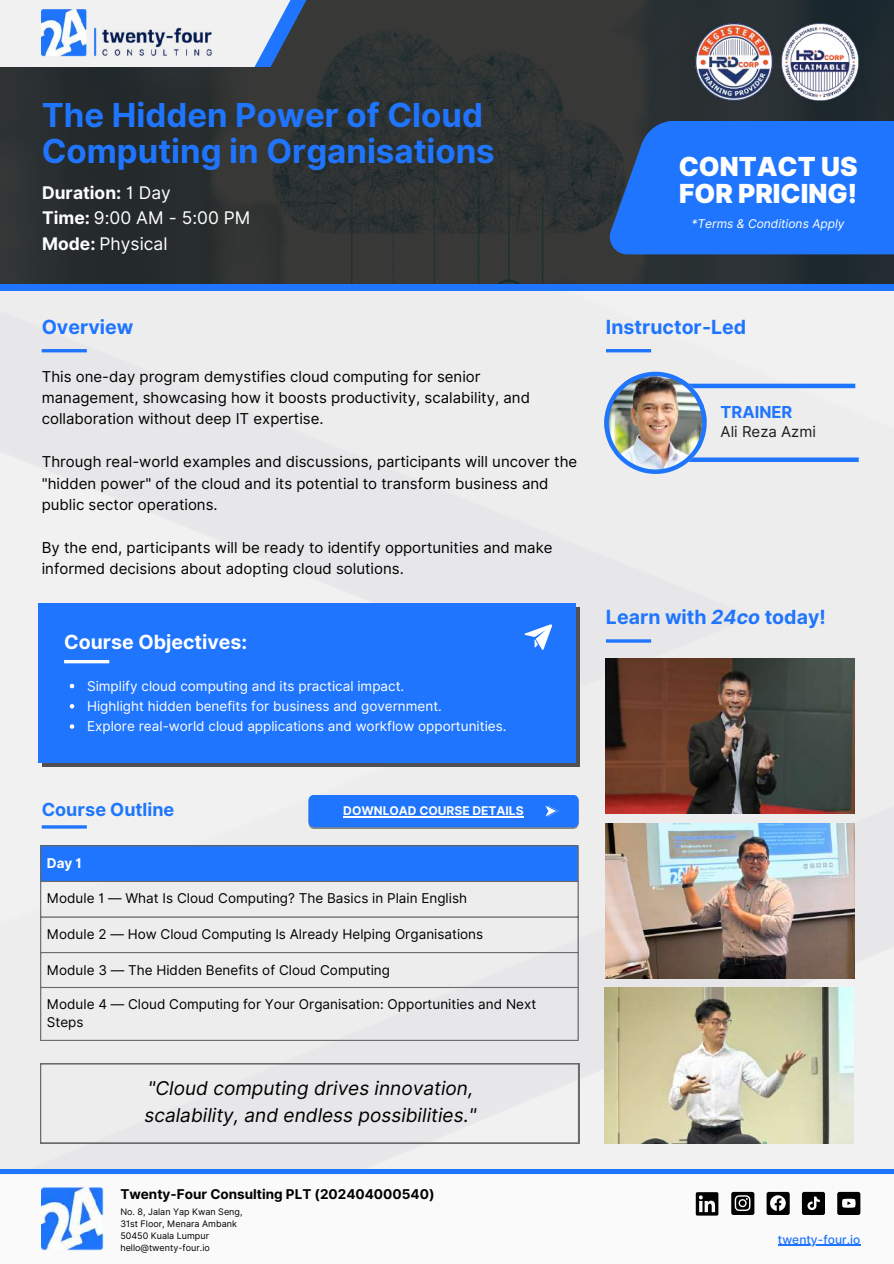
<style>
.page{position:relative;width:894px;height:1264px;background:#fff}
.page>*{position:absolute;margin:0;border:0;box-sizing:border-box;transform-origin:0 0}
.t1{font:700 33px/36px "Inter";color:#1f75fe}
.t2{font:900 26.25px/27px "Inter";color:#fff}
.t3{font:700 19.5px "Inter";color:#1f75fe}
.t4{font:700 19.5px "Inter";color:#fff}
.t5{font:italic 19.05px/27.2px "Inter";color:#000}
.t6{font:700 18px "Inter";color:#1f75fe}
.t7{font:17.4px/25.8px "Inter";color:#fff}
.t8{font:700 16.5px "Inter";color:#1f75fe}
.t9{font:15px/21.3px "Inter";color:#000}
.t10{font:15px "Inter";color:#1c1c1a}
.t11{font:13.5px/18px "Inter";color:#000}
.t12{font:13.5px/20.2px "Inter";color:#fff}
.t13{font:700 13.5px "Inter";color:#000}
.t14{font:700 13.5px "Inter";color:#fff}
.t15{font:italic 12px "Inter";color:#fff}
.t16{font:700 12px "Inter";color:#fff}
.t17{font:500 12px "Inter";color:#1f75fe}
.t18{font:9px/12px "Inter";color:#000}
.s1{font-weight:700}
.s2{font-style:italic}
</style>
<div class="page">
<div style="left:0;top:290px;width:893px;height:879px;background:#ededed"></div>
<div style="left:40px;top:845px;width:538px;height:36px;background:#1f75fe"></div>
<hr style="left:40px;top:846px;width:1px;height:193px;background:#6b6b6b">
<hr style="left:577px;top:846px;width:1px;height:193px;background:#6b6b6b">
<hr style="left:40px;top:845px;width:538px;height:1px;background:#6b6b6b">
<hr style="left:40px;top:880px;width:538px;height:2px;background:#6b6b6b">
<hr style="left:40px;top:916px;width:538px;height:1px;background:#6b6b6b">
<hr style="left:40px;top:952px;width:538px;height:1px;background:#6b6b6b">
<hr style="left:40px;top:986px;width:538px;height:2px;background:#6b6b6b">
<hr style="left:40px;top:1039px;width:538px;height:1px;background:#6b6b6b">
<div style="left:42px;top:607px;width:537px;height:159px;background:#505050"></div>
<div style="left:38px;top:603px;width:537px;height:160px;background:#1f75fe"></div>
<svg style="left:0;top:1169px;width:893px;height:82px"></svg>
<div style="left:636px;top:383px;width:219px;height:5px;background:#1f75fe"></div>
<div style="left:640px;top:457px;width:218px;height:5px;background:#1f75fe"></div>
<div style="left:0;top:0;width:893px;height:288px;background:#2d3233"></div>
<div style="left:0;top:0;width:350px;height:67px;background:linear-gradient(to bottom,#3c3a39,#2d3333)"></div>
<div style="left:0;top:284px;width:893px;height:6px;background:#1f75fe"></div>
<svg style="left:0;top:0;width:334px;height:67px;fill:#f1f1f1"></svg>
<hr style="left:42px;top:349px;width:45px;height:3px;background:#1f75fe">
<hr style="left:64px;top:660px;width:45px;height:3px;background:#fff">
<hr style="left:605px;top:349px;width:46px;height:3px;background:#1f75fe">
<hr style="left:605px;top:639px;width:46px;height:3px;background:#1f75fe">
<hr style="left:42px;top:825px;width:45px;height:3px;background:#1f75fe">
<img style="left:604px;top:372px;width:102px;height:102px">
<div style="left:609px;top:121px;width:284px;height:133px;background:#1f75fe"></div>
<svg style="left:308px;top:794px;width:270px;height:35px;background:#307df7"></svg>
<svg style="left:695px;top:1192px;width:23px;height:23px"></svg>
<div style="left:731px;top:1191px;width:23px;height:23px;background:#000;border-radius:2px"></div>
<svg style="left:734px;top:1195px;width:16px;height:15px"></svg>
<div style="left:766px;top:1191px;width:23px;height:23px;background:#000;border-radius:2px"></div>
<svg style="left:770px;top:1195px;width:15px;height:15px"></svg>
<div style="left:801px;top:1191px;width:23px;height:23px;background:#000;border-radius:2px"></div>
<svg style="left:807px;top:1196px;width:12px;height:13px"></svg>
<div style="left:837px;top:1191px;width:23px;height:23px;background:#000;border-radius:2px"></div>
<svg style="left:842px;top:1198px;width:13px;height:9px"></svg>
<img style="left:42px;top:9px;width:170px;height:47px">
<img style="left:42px;top:1185px;width:62px;height:65px">
<img style="left:695px;top:23px;width:77px;height:78px">
<img style="left:781px;top:23px;width:77px;height:78px">
<svg style="left:524px;top:624px;width:28px;height:26px"></svg>
<svg style="left:40px;top:1063px;width:539px;height:80px;background:#e5e5e7"></svg>
<svg style="left:70px;top:683px;width:4px;height:5px"></svg>
<svg style="left:70px;top:704px;width:4px;height:4px"></svg>
<svg style="left:70px;top:724px;width:4px;height:4px"></svg>
<hr style="left:777px;top:1244px;width:83px;height:1px;background:#1f75fe">
<hr style="left:343px;top:816px;width:180px;height:1px;background:#fff">
<img style="left:605px;top:658px;width:249px;height:155px">
<img style="left:605px;top:823px;width:249px;height:155px">
<img style="left:604px;top:987px;width:248px;height:156px">
<h1 class="t1" style="left:42px;top:97px;width:454px">The Hidden Power of Cloud<br>Computing in Organisations</h1>
<p class="t7" style="left:42px;top:179px;width:210px"><span class="s1">Duration:</span> 1 Day<br><span class="s1">Time:</span> 9:00 AM - 5:00 PM<br><span class="s1">Mode:</span> Physical</p>
<h3 class="t3" style="left:42px;top:315px;width:93px">Overview</h3>
<p class="t9" style="left:42px;top:365px;width:489px">This one-day program demystifies cloud computing for senior management, showcasing how it boosts productivity, scalability, and collaboration without deep IT expertise.</p>
<p class="t9" style="left:42px;top:451px;width:537px">Through real-world examples and discussions, participants will uncover the "hidden power" of the cloud and its potential to transform business and public sector operations.</p>
<p class="t9" style="left:42px;top:536px;width:512px">By the end, participants will be ready to identify opportunities and make informed decisions about adopting cloud solutions.</p>
<h3 class="t4" style="left:64px;top:630px;width:184px">Course Objectives:</h3>
<p class="t12" style="left:87px;top:675px;width:421px">Simplify cloud computing and its practical impact.<br>Highlight hidden benefits for business and government.<br>Explore real-world cloud applications and workflow opportunities.</p>
<p class="t6" style="left:42px;top:798px;width:134px">Course Outline</p>
<p class="t16" style="left:343px;top:803px;width:182px">DOWNLOAD COURSE DETAILS</p>
<p class="t14" style="left:47px;top:854px;width:37px">Day 1</p>
<p class="t11" style="left:47px;top:889px;width:421px">Module 1 — What Is Cloud Computing? The Basics in Plain English</p>
<p class="t11" style="left:47px;top:925px;width:438px">Module 2 — How Cloud Computing Is Already Helping Organisations</p>
<p class="t11" style="left:47px;top:960px;width:344px">Module 3 — The Hidden Benefits of Cloud Computing</p>
<p class="t11" style="left:47px;top:995px;width:490px">Module 4 — Cloud Computing for Your Organisation: Opportunities and Next<br>Steps</p>
<p class="t5" style="left:144px;top:1074px;width:333px">"Cloud computing drives innovation, scalability, and endless possibilities."</p>
<p class="t13" style="left:120px;top:1185px;width:315px">Twenty-Four Consulting PLT (202404000540)</p>
<p class="t18" style="left:120px;top:1205px;width:124px">No. 8, Jalan Yap Kwan Seng,<br>31st Floor, Menara Ambank<br>50450 Kuala Lumpur hello@twenty-four.io</p>
<h2 class="t2" style="left:678px;top:153px;width:180px">CONTACT US<br>FOR PRICING!</h2>
<p class="t15" style="left:691px;top:216px;width:154px">*Terms &amp; Conditions Apply</p>
<h3 class="t3" style="left:605px;top:315px;width:142px">Instructor-Led</h3>
<p class="t8" style="left:720px;top:402px;width:73px">TRAINER</p>
<p class="t10" style="left:720px;top:423px;width:97px">Ali Reza Azmi</p>
<h3 class="t3" style="left:605px;top:605px;width:221px">Learn with <span class="s2">24co</span> today!</h3>
<p class="t17" style="left:777px;top:1232px;width:84px">twenty-four.io</p>
</div>
